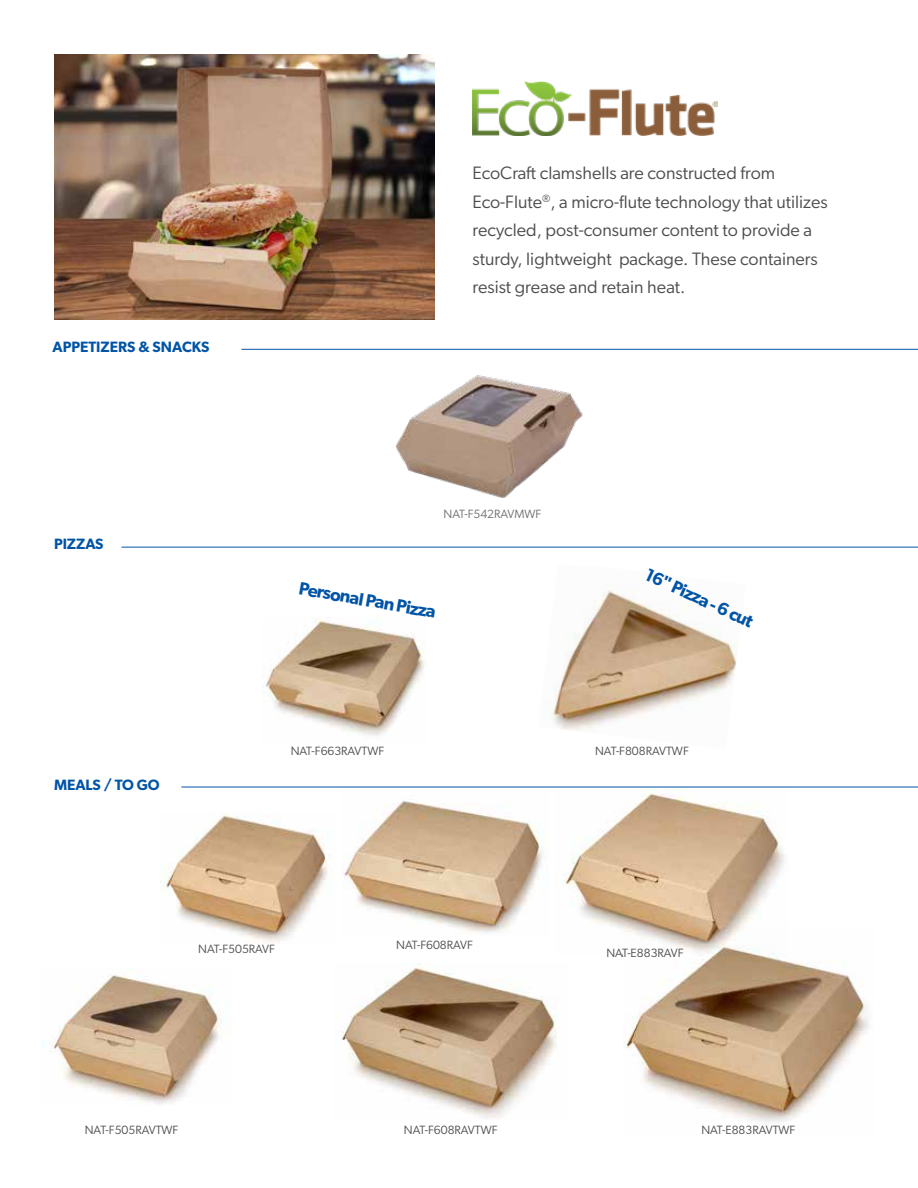
<style>
.page{position:relative;width:918px;height:1188px;background:#fff}
.page>*{position:absolute;margin:0;border:0;box-sizing:border-box;transform-origin:0 0}
.t1{font:18px/28.5px "Gibson";color:#4d4d4f}
.t2{font:600 18px "Gibson";color:#0054a6}
.t3{font:600 15px "Gibson";color:#0054a6}
.t4{font:12px "Gibson";color:#4d4d4f}
.t5{font:12px "Gibson";color:#6d6e71}
</style>
<div class="page">
<img style="left:54px;top:54px;width:380px;height:266px">
<img style="left:41px;top:975px;width:181px;height:129px">
<img style="left:341px;top:964px;width:216px;height:154px">
<img style="left:564px;top:793px;width:220px;height:137px">
<img style="left:624px;top:928px;width:245px;height:194px">
<img style="left:396px;top:375px;width:187px;height:123px">
<hr style="left:242px;top:349px;width:676px;height:1px;background:#0054a6">
<hr style="left:122px;top:547px;width:796px;height:1px;background:#0054a6">
<hr style="left:181px;top:787px;width:737px;height:1px;background:#0054a6">
<img style="left:342px;top:801px;width:202px;height:132px">
<img style="left:161px;top:813px;width:167px;height:129px">
<img style="left:552px;top:589px;width:186px;height:142px">
<img style="left:262px;top:617px;width:163px;height:119px">
<img style="left:472px;top:81px;width:246px;height:55px">
<p class="t3" style="left:52px;top:337px;width:158px">APPETIZERS &amp; SNACKS</p>
<p class="t3" style="left:54px;top:535px;width:51px">PIZZAS</p>
<p class="t3" style="left:54px;top:775px;width:107px">MEALS / TO GO</p>
<p class="t1" style="left:472px;top:158px;width:357px">EcoCraft clamshells are constructed from Eco-Flute<sup>®</sup>, a micro-flute technology that utilizes recycled, post-consumer content to provide a sturdy, lightweight package. These containers resist grease and retain heat.</p>
<p class="t5" style="left:444px;top:507px;width:99px">NAT-F542RAVMWF</p>
<p class="t2" style="left:301px;top:577px;width:140px;rotate:10deg">Personal Pan Pizza</p>
<p class="t4" style="left:291px;top:744px;width:95px">NAT-F663RAVTWF</p>
<p class="t2" style="left:651px;top:563px;width:119px;rotate:25deg">16" Pizza - 6 cut</p>
<p class="t4" style="left:595px;top:744px;width:95px">NAT-F808RAVTWF</p>
<p class="t4" style="left:198px;top:941px;width:78px">NAT-F505RAVF</p>
<p class="t4" style="left:396px;top:938px;width:78px">NAT-F608RAVF</p>
<p class="t4" style="left:85px;top:1122px;width:95px">NAT-F505RAVTWF</p>
<p class="t4" style="left:404px;top:1122px;width:95px">NAT-F608RAVTWF</p>
<p class="t4" style="left:606px;top:945px;width:79px">NAT-E883RAVF</p>
<p class="t4" style="left:701px;top:1122px;width:96px">NAT-E883RAVTWF</p>
</div>
